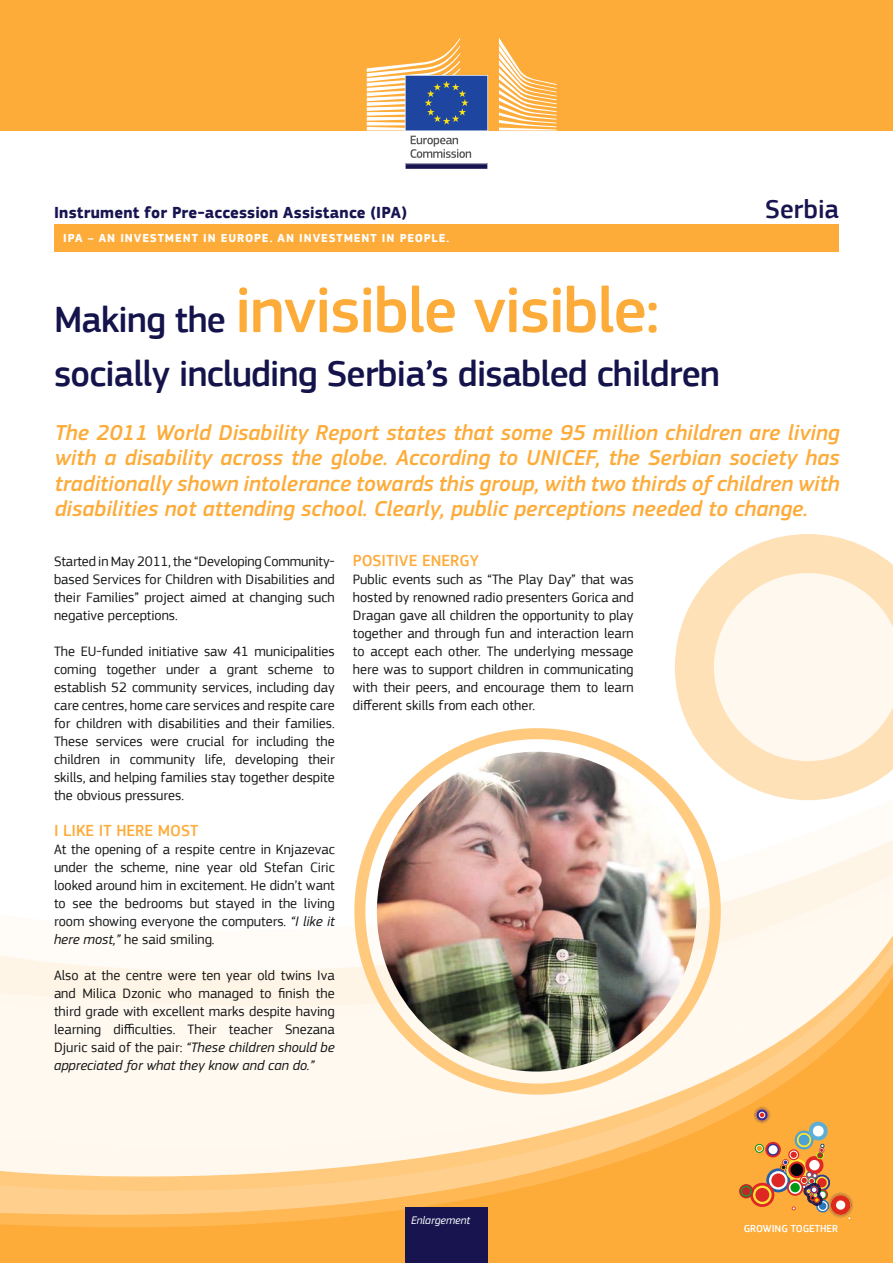
<style>
.page{position:relative;width:893px;height:1263px;background:#fff}
.page>*{position:absolute;margin:0;border:0;box-sizing:border-box;transform-origin:0 0}
.t1{font:500 66px "EC Square Sans Pro";letter-spacing:-.02em;color:#fdac3a}
.t2{font:500 37.5px "EC Square Sans Pro";letter-spacing:-.02em;color:#14134b}
.t3{font:500 27px "EC Square Sans Pro";letter-spacing:-.005em;color:#171450}
.t4{font:italic 500 22.5px/25.5px "EC Square Sans Pro";color:#fdac3a;text-align:justify}
.t5{font:700 16.5px "EC Square Sans Pro";letter-spacing:.005em;color:#171450}
.t6{font:500 16.5px "EC Square Sans Pro";color:#fdac3a}
.t7{font:14.25px/18px "EC Square Sans Pro";color:#151616;text-align:justify}
.t8{font:700 12px "EC Square Sans Pro";letter-spacing:.075em;color:#fff}
.t9{font:italic 11.4px "EC Square Sans Pro";color:#fff}
.t10{font:500 10.5px "EC Square Sans Pro";color:#fff}
.s1{font-size:37.5px;color:#14134b}
.s2{font-style:italic}
</style>
<div class="page">
<svg style="left:373px;top:789px;width:437px;height:41px"></svg>
<svg style="left:355px;top:838px;width:538px;height:70px;fill:#fffbf6"></svg>
<div style="left:0;top:1238px;width:893px;height:25px;background:#fdac3a"></div>
<svg style="left:0;top:908px;width:893px;height:330px;fill:#fdac3a"></svg>
<svg style="left:0;top:1215px;width:893px;height:12px;background:#fdb043"></svg>
<svg style="left:0;top:917px;width:893px;height:298px;fill:#fff8ee"></svg>
<div style="left:405px;top:1207px;width:83px;height:56px;background:#171450"></div>
<svg style="left:675px;top:534px;width:218px;height:266px;fill:#ffe1b8"></svg>
<svg style="left:714px;top:573px;width:179px;height:188px;background:#fff3e3"></svg>
<div style="left:354px;top:728px;width:367px;height:366px;border:11px solid #ffca7d;border-radius:50%"></div>
<img style="left:377px;top:752px;width:320px;height:319px;border-radius:50%">
<div style="left:0;top:0;width:893px;height:130px;background:#fdac3a"></div>
<div style="left:54px;top:224px;width:785px;height:28px;background:#fdac3a"></div>
<svg style="left:499px;top:38px;width:58px;height:93px"></svg>
<svg style="left:367px;top:38px;width:121px;height:131px"></svg>
<svg style="left:766px;top:1168px;width:24px;height:24px"></svg>
<svg style="left:769px;top:1171px;width:18px;height:18px"></svg>
<div style="left:771px;top:1173px;width:14px;height:14px;background:#df2824;border-radius:50%"></div>
<svg style="left:750px;top:1183px;width:24px;height:24px"></svg>
<svg style="left:753px;top:1185px;width:19px;height:19px"></svg>
<div style="left:755px;top:1188px;width:14px;height:14px;background:#df2824;border-radius:50%"></div>
<svg style="left:739px;top:1184px;width:14px;height:14px"></svg>
<svg style="left:741px;top:1186px;width:11px;height:11px"></svg>
<div style="left:742px;top:1187px;width:8px;height:8px;background:#c12729;border-radius:50%"></div>
<svg style="left:765px;top:1142px;width:16px;height:15px"></svg>
<svg style="left:767px;top:1144px;width:12px;height:12px"></svg>
<div style="left:768px;top:1145px;width:9px;height:9px;background:#fff;border-radius:50%"></div>
<svg style="left:755px;top:1144px;width:9px;height:9px"></svg>
<svg style="left:756px;top:1145px;width:7px;height:7px"></svg>
<svg style="left:757px;top:1146px;width:5px;height:5px"></svg>
<svg style="left:754px;top:1107px;width:16px;height:16px"></svg>
<img style="left:781px;top:1120px;width:72px;height:100px">
<p class="t5" style="left:54px;top:203px;width:354px">Instrument for Pre-accession Assistance (IPA)</p>
<h3 class="t3" style="left:765px;top:193px;width:75px">Serbia</h3>
<p class="t8" style="left:63px;top:231px;width:388px">IPA – AN INVESTMENT IN EUROPE. AN INVESTMENT IN PEOPLE.</p>
<h1 class="t1" style="left:54px;top:272px;width:607px"><span class="s1">Making the</span> invisible visible:</h1>
<h2 class="t2" style="left:54px;top:352px;width:667px">socially including Serbia’s disabled children</h2>
<p class="t4" style="left:55px;top:421px;width:786px">The 2011 World Disability Report states that some 95 million children are living with a disability across the globe. According to UNICEF, the Serbian society has traditionally shown intolerance towards this group, with two thirds of children with disabilities not attending school. Clearly, public perceptions needed to change.</p>
<p class="t7" style="left:54px;top:552px;width:282px">Started in May 2011, the “Developing Community&shy;based Services for Children with Disabilities and their Families” project aimed at changing such negative perceptions.</p>
<p class="t7" style="left:54px;top:642px;width:282px">The EU-funded initiative saw 41 municipalities coming together under a grant scheme to establish 52 community services, including day care centres, home care services and respite care for children with disabilities and their families.<br>These services were crucial for including the children in community life, developing their skills, and helping families stay together despite the obvious pressures.</p>
<p class="t6" style="left:54px;top:821px;width:146px">I LIKE IT HERE MOST</p>
<p class="t7" style="left:54px;top:840px;width:282px">At the opening of a respite centre in Knjazevac under the scheme, nine year old Stefan Ciric looked around him in excitement. He didn’t want to see the bedrooms but stayed in the living room showing everyone the computers. <span class="s2">“I like it here most,”</span> he said smiling.</p>
<p class="t7" style="left:54px;top:966px;width:282px">Also at the centre were ten year old twins Iva and Milica Dzonic who managed to finish the third grade with excellent marks despite having learning difficulties. Their teacher Snezana Djuric said of the pair: <span class="s2">“These children should be appreciated for what they know and can do.”</span></p>
<p class="t6" style="left:353px;top:551px;width:128px">POSITIVE ENERGY</p>
<p class="t7" style="left:353px;top:570px;width:282px">Public events such as “The Play Day” that was hosted by renowned radio presenters Gorica and Dragan gave all children the opportunity to play together and through fun and interaction learn to accept each other. The underlying message here was to support children in communicating with their peers, and encourage them to learn different skills from each other.</p>
<p class="t9" style="left:411px;top:1216px;width:61px">Enlargement</p>
<p class="t10" style="left:744px;top:1222px;width:96px">GROWING TOGETHER</p>
</div>
